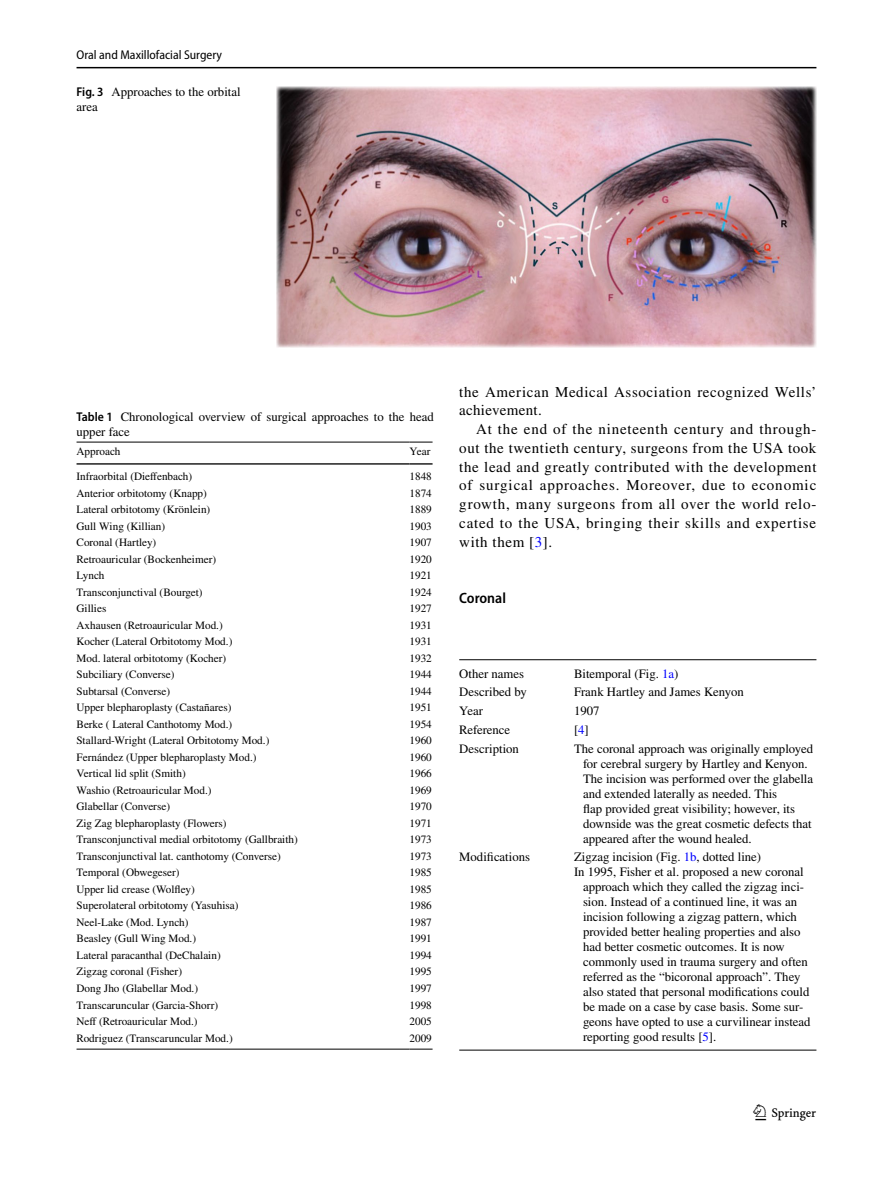
<style>
.page{position:relative;width:893px;height:1187px;background:#fff}
.page>*{position:absolute;margin:0;border:0;box-sizing:border-box;transform-origin:0 0}
.t1{font:22.5px "Springnew Regular 3";color:#000}
.t2{font:15px/18.8px "STIX";letter-spacing:.04em;color:#000}
.t3{font:600 semi-condensed 15px "Myriad Pro";color:#000}
.t4{font:12.75px/15px "STIX";color:#000}
.t5{font:semi-condensed 12.75px "Myriad Pro";color:#000}
.t6{font:11.25px "STIX";color:#000}
.s1{font-family:"Myriad Pro";font-weight:600;font-stretch:semi-condensed}
.s2{color:#00f}
</style>
<div class="page">
<hr style="left:77px;top:67px;width:739px;height:1px;background:#000">
<hr style="left:459px;top:659px;width:115px;height:1px;background:#000">
<hr style="left:574px;top:659px;width:242px;height:1px;background:#000">
<hr style="left:459px;top:1049px;width:115px;height:1px;background:#000">
<hr style="left:574px;top:1049px;width:242px;height:1px;background:#000">
<img style="left:276px;top:87px;width:540px;height:260px">
<hr style="left:77px;top:441px;width:332px;height:1px;background:#000">
<hr style="left:77px;top:463px;width:332px;height:1px;background:#000">
<svg style="left:410px;top:441px;width:23px;height:1px"></svg>
<svg style="left:410px;top:463px;width:23px;height:1px"></svg>
<hr style="left:77px;top:1048px;width:332px;height:1px;background:#000">
<svg style="left:410px;top:1048px;width:23px;height:1px"></svg>
<p class="t5" style="left:77px;top:48px;width:147px">Oral and Maxillofacial Surgery</p>
<p class="t4" style="left:77px;top:85px;width:166px"><span class="s1">Fig. 3</span> Approaches to the orbital area</p>
<p class="t4" style="left:77px;top:410px;width:359px"><span class="s1">Table 1</span> Chronological overview of surgical approaches to the head upper face</p>
<p class="t6" style="left:77px;top:444px;width:45px">Approach</p>
<p class="t6" style="left:410px;top:444px;width:23px">Year</p>
<p class="t6" style="left:77px;top:468px;width:117px">Infraorbital (Dieffenbach)</p>
<p class="t6" style="left:410px;top:468px;width:24px">1848</p>
<p class="t6" style="left:77px;top:485px;width:132px">Anterior orbitotomy (Knapp)</p>
<p class="t6" style="left:410px;top:485px;width:24px">1874</p>
<p class="t6" style="left:77px;top:501px;width:135px">Lateral orbitotomy (Krönlein)</p>
<p class="t6" style="left:410px;top:501px;width:24px">1889</p>
<p class="t6" style="left:77px;top:518px;width:90px">Gull Wing (Killian)</p>
<p class="t6" style="left:410px;top:518px;width:24px">1903</p>
<p class="t6" style="left:77px;top:534px;width:81px">Coronal (Hartley)</p>
<p class="t6" style="left:410px;top:534px;width:24px">1907</p>
<p class="t6" style="left:77px;top:551px;width:141px">Retroauricular (Bockenheimer)</p>
<p class="t6" style="left:410px;top:551px;width:24px">1920</p>
<p class="t6" style="left:77px;top:567px;width:29px">Lynch</p>
<p class="t6" style="left:410px;top:567px;width:24px">1921</p>
<p class="t6" style="left:77px;top:584px;width:128px">Transconjunctival (Bourget)</p>
<p class="t6" style="left:410px;top:584px;width:24px">1924</p>
<p class="t6" style="left:77px;top:600px;width:31px">Gillies</p>
<p class="t6" style="left:410px;top:600px;width:24px">1927</p>
<p class="t6" style="left:77px;top:617px;width:148px">Axhausen (Retroauricular Mod.)</p>
<p class="t6" style="left:410px;top:617px;width:24px">1931</p>
<p class="t6" style="left:77px;top:633px;width:157px">Kocher (Lateral Orbitotomy Mod.)</p>
<p class="t6" style="left:410px;top:633px;width:24px">1931</p>
<p class="t6" style="left:77px;top:650px;width:151px">Mod. lateral orbitotomy (Kocher)</p>
<p class="t6" style="left:410px;top:650px;width:24px">1932</p>
<p class="t6" style="left:77px;top:666px;width:100px">Subciliary (Converse)</p>
<p class="t6" style="left:410px;top:666px;width:24px">1944</p>
<p class="t6" style="left:77px;top:683px;width:95px">Subtarsal (Converse)</p>
<p class="t6" style="left:410px;top:683px;width:24px">1944</p>
<p class="t6" style="left:77px;top:699px;width:156px">Upper blepharoplasty (Castañares)</p>
<p class="t6" style="left:410px;top:699px;width:24px">1951</p>
<p class="t6" style="left:77px;top:716px;width:157px">Berke ( Lateral Canthotomy Mod.)</p>
<p class="t6" style="left:410px;top:716px;width:24px">1954</p>
<p class="t6" style="left:77px;top:732px;width:194px">Stallard-Wright (Lateral Orbitotomy Mod.)</p>
<p class="t6" style="left:410px;top:732px;width:24px">1960</p>
<p class="t6" style="left:77px;top:749px;width:182px">Fernández (Upper blepharoplasty Mod.)</p>
<p class="t6" style="left:410px;top:749px;width:24px">1960</p>
<p class="t6" style="left:77px;top:765px;width:111px">Vertical lid split (Smith)</p>
<p class="t6" style="left:410px;top:765px;width:24px">1966</p>
<p class="t6" style="left:77px;top:782px;width:136px">Washio (Retroauricular Mod.)</p>
<p class="t6" style="left:410px;top:782px;width:24px">1969</p>
<p class="t6" style="left:77px;top:798px;width:95px">Glabellar (Converse)</p>
<p class="t6" style="left:410px;top:798px;width:24px">1970</p>
<p class="t6" style="left:77px;top:815px;width:152px">Zig Zag blepharoplasty (Flowers)</p>
<p class="t6" style="left:410px;top:815px;width:24px">1971</p>
<p class="t6" style="left:77px;top:831px;width:223px">Transconjunctival medial orbitotomy (Gallbraith)</p>
<p class="t6" style="left:410px;top:831px;width:24px">1973</p>
<p class="t6" style="left:77px;top:848px;width:206px">Transconjunctival lat. canthotomy (Converse)</p>
<p class="t6" style="left:410px;top:848px;width:24px">1973</p>
<p class="t6" style="left:77px;top:864px;width:104px">Temporal (Obwegeser)</p>
<p class="t6" style="left:410px;top:864px;width:24px">1985</p>
<p class="t6" style="left:77px;top:881px;width:120px">Upper lid crease (Wolfley)</p>
<p class="t6" style="left:410px;top:881px;width:24px">1985</p>
<p class="t6" style="left:77px;top:897px;width:164px">Superolateral orbitotomy (Yasuhisa)</p>
<p class="t6" style="left:410px;top:897px;width:24px">1986</p>
<p class="t6" style="left:77px;top:914px;width:113px">Neel-Lake (Mod. Lynch)</p>
<p class="t6" style="left:410px;top:914px;width:24px">1987</p>
<p class="t6" style="left:77px;top:930px;width:121px">Beasley (Gull Wing Mod.)</p>
<p class="t6" style="left:410px;top:930px;width:24px">1991</p>
<p class="t6" style="left:77px;top:947px;width:146px">Lateral paracanthal (DeChalain)</p>
<p class="t6" style="left:410px;top:947px;width:24px">1994</p>
<p class="t6" style="left:77px;top:963px;width:107px">Zigzag coronal (Fisher)</p>
<p class="t6" style="left:410px;top:963px;width:24px">1995</p>
<p class="t6" style="left:77px;top:980px;width:123px">Dong Jho (Glabellar Mod.)</p>
<p class="t6" style="left:410px;top:980px;width:24px">1997</p>
<p class="t6" style="left:77px;top:996px;width:143px">Transcaruncular (Garcia-Shorr)</p>
<p class="t6" style="left:410px;top:996px;width:24px">1998</p>
<p class="t6" style="left:77px;top:1013px;width:123px">Neff (Retroauricular Mod.)</p>
<p class="t6" style="left:410px;top:1013px;width:24px">2005</p>
<p class="t6" style="left:77px;top:1029px;width:158px">Rodriguez (Transcaruncular Mod.)</p>
<p class="t6" style="left:410px;top:1029px;width:24px">2009</p>
<h2 class="t2" style="left:459px;top:383px;width:359px">the American Medical Association recognized Wells’ achievement.</h2>
<p class="t2" style="left:459px;top:421px;width:359px;text-align:justify;text-indent:17px">At the end of the nineteenth century and through&shy;out the twentieth century, surgeons from the USA took the lead and greatly contributed with the development of surgical approaches. Moreover, due to economic growth, many surgeons from all over the world relo&shy;cated to the USA, bringing their skills and expertise with them [<span class="s2">3</span>].</p>
<h2 class="t3" style="left:459px;top:589px;width:48px">Coronal</h2>
<p class="t4" style="left:459px;top:666px;width:66px">Other names</p>
<p class="t4" style="left:574px;top:666px;width:106px">Bitemporal (Fig. <span class="s2">1a</span>)</p>
<p class="t4" style="left:459px;top:685px;width:69px">Described by</p>
<p class="t4" style="left:574px;top:685px;width:171px">Frank Hartley and James Kenyon</p>
<p class="t4" style="left:459px;top:704px;width:25px">Year</p>
<p class="t4" style="left:574px;top:704px;width:27px">1907</p>
<p class="t4" style="left:459px;top:723px;width:53px">Reference</p>
<p class="t4" style="left:574px;top:723px;width:16px">[<span class="s2">4</span>]</p>
<p class="t4" style="left:459px;top:741px;width:61px">Description</p>
<p class="t4" style="left:583px;top:741px;width:232px;text-indent:-9px">The coronal approach was originally employed for cerebral surgery by Hartley and Kenyon.<br>The incision was performed over the glabella and extended laterally as needed. This<br>flap provided great visibility; however, its downside was the great cosmetic defects that appeared after the wound healed.</p>
<p class="t4" style="left:459px;top:850px;width:72px">Modifications</p>
<p class="t4" style="left:574px;top:850px;width:189px">Zigzag incision (Fig. <span class="s2">1b</span>, dotted line)</p>
<p class="t4" style="left:574px;top:865px;width:231px">In 1995, Fisher et al. proposed a new coronal</p>
<p class="t4" style="left:583px;top:880px;width:223px">approach which they called the zigzag inci-</p>
<p class="t4" style="left:583px;top:895px;width:216px">sion. Instead of a continued line, it was an</p>
<p class="t4" style="left:583px;top:910px;width:215px">incision following a zigzag pattern, which</p>
<p class="t4" style="left:583px;top:925px;width:219px">provided better healing properties and also</p>
<p class="t4" style="left:583px;top:940px;width:203px">had better cosmetic outcomes. It is now</p>
<p class="t4" style="left:583px;top:955px;width:226px">commonly used in trauma surgery and often</p>
<p class="t4" style="left:583px;top:970px;width:219px">referred as the “bicoronal approach”. They</p>
<p class="t4" style="left:583px;top:985px;width:228px">also stated that personal modifications could</p>
<p class="t4" style="left:583px;top:1000px;width:222px">be made on a case by case basis. Some sur-</p>
<p class="t4" style="left:583px;top:1015px;width:229px">geons have opted to use a curvilinear instead</p>
<p class="t4" style="left:583px;top:1030px;width:135px">reporting good results [<span class="s2">5</span>].</p>
<h1 class="t1" style="left:755px;top:1104px;width:62px">1 3</h1>
</div>
